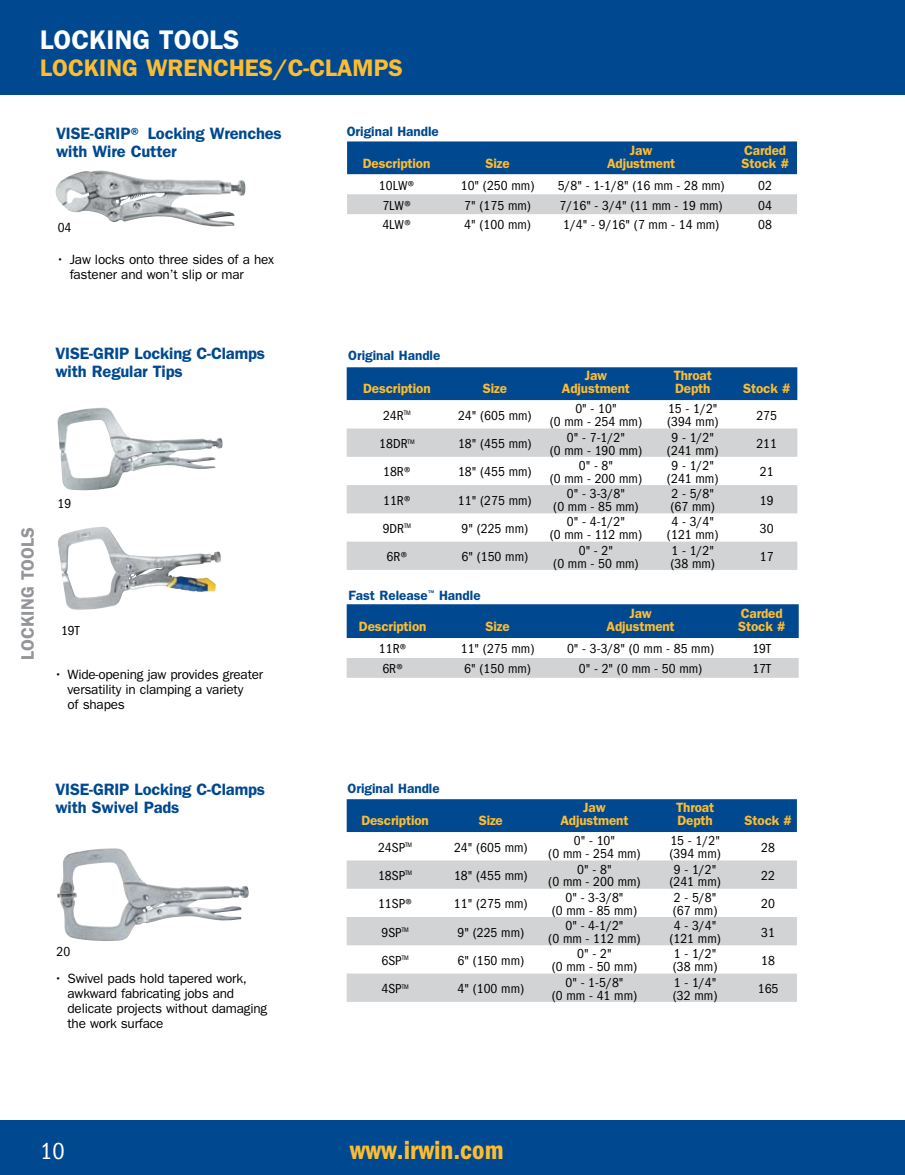
<style>
.page{position:relative;width:905px;height:1175px;background:#fff}
.page>*{position:absolute;margin:0;border:0;box-sizing:border-box;transform-origin:0 0}
.t1{font:27px "ITC Franklin Gothic Std Dm Cd";color:#febd30}
.t2{font:600 27px "ITC Franklin Gothic Std";color:#fff}
.t3{font:600 24px "ITC Franklin Gothic Std";color:#febd30}
.t4{font:condensed 24px "ITC Franklin Gothic Std";color:#fff}
.t5{font:600 18px "ITC Franklin Gothic Std";color:#939598}
.t6{font:600 16.5px/18px "ITC Franklin Gothic Std";letter-spacing:-.01em;color:#004990}
.t7{font:condensed 13.5px/12.9px "ITC Franklin Gothic Std";color:#000;text-align:center}
.t8{font:13.5px/15px "ITC Franklin Gothic Std";letter-spacing:-.015em;color:#000}
.t9{font:600 13.5px/12.9px "ITC Franklin Gothic Std";letter-spacing:-.01em;color:#febd30;text-align:center}
.t10{font:600 13.5px "ITC Franklin Gothic Std";color:#004990}
</style>
<div class="page">
<div style="left:817px;top:101px;width:55px;height:55px;border:1px solid #fff;border-radius:50%"></div>
<div style="left:817px;top:1019px;width:55px;height:55px;border:1px solid #fff;border-radius:50%"></div>
<div style="left:823px;top:338px;width:41px;height:41px;border:1px solid #fff;border-radius:50%"></div>
<div style="left:823px;top:567px;width:41px;height:41px;border:1px solid #fff;border-radius:50%"></div>
<div style="left:823px;top:797px;width:41px;height:41px;border:1px solid #fff;border-radius:50%"></div>
<div style="left:0;top:1120px;width:904px;height:54px;background:#004990"></div>
<div style="left:0;top:0;width:904px;height:94px;background:#004990"></div>
<img style="left:55px;top:170px;width:190px;height:56px">
<svg style="left:347px;top:141px;width:450px;height:73px"></svg>
<img style="left:57px;top:408px;width:166px;height:82px">
<img style="left:57px;top:848px;width:192px;height:93px">
<div style="left:346px;top:799px;width:450px;height:33px;background:#004990"></div>
<svg style="left:346px;top:860px;width:450px;height:141px;fill:#d1d3d4"></svg>
<div style="left:346px;top:367px;width:451px;height:33px;background:#004990"></div>
<svg style="left:346px;top:400px;width:451px;height:1px"></svg>
<svg style="left:346px;top:428px;width:451px;height:142px;fill:#d1d3d4"></svg>
<svg style="left:346px;top:604px;width:452px;height:74px"></svg>
<img style="left:58px;top:527px;width:158px;height:83px">
<h1 class="t2" style="left:40px;top:23px;width:31px">LOCKING</h1>
<h1 class="t2" style="left:159px;top:23px;width:18px">TOO</h1>
<h1 class="t2" style="left:209px;top:23px;width:30px">LS</h1>
<h2 class="t3" style="left:40px;top:53px;width:27px">LOCKING</h2>
<h2 class="t3" style="left:146px;top:53px;width:53px">WRENC</h2>
<h2 class="t3" style="left:229px;top:53px;width:174px">HES/C-CLAMPS</h2>
<p class="t6" style="left:56px;top:124px;width:227px">VISE-GRIP® Locking Wrenches with Wire Cutter</p>
<p class="t10" style="left:347px;top:123px;width:94px">Original Handle</p>
<p class="t9" style="left:363px;top:156px;width:69px">Description</p>
<p class="t9" style="left:485px;top:156px;width:26px">Size</p>
<p class="t9" style="left:607px;top:143px;width:70px">Jaw<br>Adjustment</p>
<p class="t9" style="left:741px;top:143px;width:49px;text-align:left">Carded<br>Stock #</p>
<p class="t7" style="left:58px;top:221px;width:15px">04</p>
<p class="t8" style="left:70px;top:252px;width:206px;text-indent:-14px">• Jaw locks onto three sides of a hex fastener and won’t slip or mar</p>
<p class="t6" style="left:56px;top:345px;width:211px">VISE-GRIP Locking C-Clamps with Regular Tips</p>
<h3 class="t5" style="left:17px;top:660px;width:133px;rotate:-90deg">LOCKING TOOLS</h3>
<p class="t7" style="left:58px;top:497px;width:15px">19</p>
<p class="t7" style="left:61px;top:624px;width:20px">19T</p>
<p class="t8" style="left:67px;top:666px;width:197px;text-indent:-14px">• Wide-opening jaw provides greater versatility in clamping a variety<br>of shapes</p>
<p class="t6" style="left:56px;top:780px;width:211px">VISE-GRIP Locking C-Clamps with Swivel Pads</p>
<p class="t7" style="left:57px;top:945px;width:15px">20</p>
<p class="t8" style="left:67px;top:971px;width:201px;text-indent:-14px">• Swivel pads hold tapered work, awkward fabricating jobs and delicate projects without damaging the work surface</p>
<p class="t7" style="left:379px;top:179px;width:37px">10LW®</p>
<p class="t7" style="left:461px;top:179px;width:75px">10" (250 mm)</p>
<p class="t7" style="left:557px;top:179px;width:168px">5/8" - 1-1/8" (16 mm - 28 mm)</p>
<p class="t7" style="left:758px;top:179px;width:15px">02</p>
<p class="t7" style="left:382px;top:199px;width:30px">7LW®</p>
<p class="t7" style="left:464px;top:199px;width:68px">7" (175 mm)</p>
<p class="t7" style="left:559px;top:199px;width:165px">7/16" - 3/4" (11 mm - 19 mm)</p>
<p class="t7" style="left:758px;top:199px;width:15px">04</p>
<p class="t7" style="left:382px;top:219px;width:30px">4LW®</p>
<p class="t7" style="left:464px;top:219px;width:68px">4" (100 mm)</p>
<p class="t7" style="left:563px;top:219px;width:158px">1/4" - 9/16" (7 mm - 14 mm)</p>
<p class="t7" style="left:758px;top:219px;width:15px">08</p>
<p class="t10" style="left:348px;top:348px;width:94px">Original Handle</p>
<p class="t9" style="left:363px;top:382px;width:69px">Description</p>
<p class="t9" style="left:483px;top:382px;width:26px">Size</p>
<p class="t9" style="left:562px;top:369px;width:70px">Jaw<br>Adjustment</p>
<p class="t9" style="left:673px;top:369px;width:40px;text-align:left">Throat<br>Depth</p>
<p class="t9" style="left:743px;top:382px;width:49px">Stock #</p>
<p class="t7" style="left:383px;top:409px;width:29px">24R<sup>TM</sup></p>
<p class="t7" style="left:458px;top:409px;width:75px">24" (605 mm)</p>
<p class="t7" style="left:549px;top:402px;width:94px">0" - 10"<br>(0 mm - 254 mm)</p>
<p class="t7" style="left:667px;top:402px;width:53px;text-align:left">15 - 1/2" (394 mm)</p>
<p class="t7" style="left:756px;top:409px;width:22px">275</p>
<p class="t7" style="left:379px;top:437px;width:37px">18DR<sup>TM</sup></p>
<p class="t7" style="left:458px;top:437px;width:75px">18" (455 mm)</p>
<p class="t7" style="left:549px;top:431px;width:94px">0" - 7-1/2"<br>(0 mm - 190 mm)</p>
<p class="t7" style="left:667px;top:431px;width:53px">9 - 1/2" (241 mm)</p>
<p class="t7" style="left:756px;top:437px;width:22px">211</p>
<p class="t7" style="left:383px;top:465px;width:29px">18R®</p>
<p class="t7" style="left:458px;top:465px;width:75px">18" (455 mm)</p>
<p class="t7" style="left:549px;top:459px;width:94px">0" - 8"<br>(0 mm - 200 mm)</p>
<p class="t7" style="left:667px;top:459px;width:53px">9 - 1/2" (241 mm)</p>
<p class="t7" style="left:759px;top:465px;width:15px">21</p>
<p class="t7" style="left:383px;top:494px;width:29px">11R®</p>
<p class="t7" style="left:458px;top:494px;width:75px">11" (275 mm)</p>
<p class="t7" style="left:553px;top:487px;width:87px">0" - 3-3/8"<br>(0 mm - 85 mm)</p>
<p class="t7" style="left:670px;top:487px;width:46px;text-align:left">2 - 5/8" (67 mm)</p>
<p class="t7" style="left:759px;top:494px;width:15px">19</p>
<p class="t7" style="left:383px;top:522px;width:30px">9DR<sup>TM</sup></p>
<p class="t7" style="left:461px;top:522px;width:68px">9" (225 mm)</p>
<p class="t7" style="left:549px;top:515px;width:94px">0" - 4-1/2"<br>(0 mm - 112 mm)</p>
<p class="t7" style="left:667px;top:515px;width:53px">4 - 3/4" (121 mm)</p>
<p class="t7" style="left:759px;top:522px;width:15px">30</p>
<p class="t7" style="left:386px;top:550px;width:22px">6R®</p>
<p class="t7" style="left:461px;top:550px;width:68px">6" (150 mm)</p>
<p class="t7" style="left:553px;top:544px;width:87px">0" - 2"<br>(0 mm - 50 mm)</p>
<p class="t7" style="left:670px;top:544px;width:46px;text-align:left">1 - 1/2" (38 mm)</p>
<p class="t7" style="left:759px;top:550px;width:15px">17</p>
<p class="t10" style="left:348px;top:587px;width:134px">Fast Release<sup>™</sup> Handle</p>
<p class="t9" style="left:359px;top:620px;width:69px">Description</p>
<p class="t9" style="left:485px;top:620px;width:26px">Size</p>
<p class="t9" style="left:606px;top:607px;width:70px">Jaw<br>Adjustment</p>
<p class="t9" style="left:738px;top:607px;width:49px;text-align:left">Carded<br>Stock #</p>
<p class="t7" style="left:379px;top:642px;width:29px">11R®</p>
<p class="t7" style="left:461px;top:642px;width:75px">11" (275 mm)</p>
<p class="t7" style="left:567px;top:642px;width:149px">0" - 3-3/8" (0 mm - 85 mm)</p>
<p class="t7" style="left:752px;top:642px;width:20px">19T</p>
<p class="t7" style="left:382px;top:662px;width:22px">6R®</p>
<p class="t7" style="left:464px;top:662px;width:68px">6" (150 mm)</p>
<p class="t7" style="left:579px;top:662px;width:125px">0" - 2" (0 mm - 50 mm)</p>
<p class="t7" style="left:752px;top:662px;width:20px">17T</p>
<p class="t10" style="left:347px;top:780px;width:94px">Original Handle</p>
<p class="t9" style="left:361px;top:814px;width:69px">Description</p>
<p class="t9" style="left:478px;top:814px;width:26px">Size</p>
<p class="t9" style="left:560px;top:801px;width:70px">Jaw<br>Adjustment</p>
<p class="t9" style="left:676px;top:801px;width:40px;text-align:left">Throat<br>Depth</p>
<p class="t9" style="left:744px;top:814px;width:49px">Stock #</p>
<p class="t7" style="left:378px;top:841px;width:36px">24SP<sup>TM</sup></p>
<p class="t7" style="left:454px;top:841px;width:75px">24" (605 mm)</p>
<p class="t7" style="left:548px;top:834px;width:94px">0" - 10"<br>(0 mm - 254 mm)</p>
<p class="t7" style="left:669px;top:834px;width:53px;text-align:left">15 - 1/2" (394 mm)</p>
<p class="t7" style="left:761px;top:841px;width:15px">28</p>
<p class="t7" style="left:378px;top:869px;width:36px">18SP<sup>TM</sup></p>
<p class="t7" style="left:454px;top:869px;width:75px">18" (455 mm)</p>
<p class="t7" style="left:548px;top:862px;width:94px">0" - 8"<br>(0 mm - 200 mm)</p>
<p class="t7" style="left:669px;top:862px;width:53px">9 - 1/2" (241 mm)</p>
<p class="t7" style="left:761px;top:869px;width:15px">22</p>
<p class="t7" style="left:378px;top:897px;width:36px">11SP®</p>
<p class="t7" style="left:454px;top:897px;width:75px">11" (275 mm)</p>
<p class="t7" style="left:551px;top:891px;width:87px">0" - 3-3/8"<br>(0 mm - 85 mm)</p>
<p class="t7" style="left:672px;top:891px;width:46px;text-align:left">2 - 5/8" (67 mm)</p>
<p class="t7" style="left:761px;top:897px;width:15px">20</p>
<p class="t7" style="left:381px;top:925px;width:29px">9SP<sup>TM</sup></p>
<p class="t7" style="left:457px;top:925px;width:68px">9" (225 mm)</p>
<p class="t7" style="left:548px;top:919px;width:94px">0" - 4-1/2"<br>(0 mm - 112 mm)</p>
<p class="t7" style="left:669px;top:919px;width:53px">4 - 3/4" (121 mm)</p>
<p class="t7" style="left:761px;top:925px;width:15px">31</p>
<p class="t7" style="left:381px;top:954px;width:29px">6SP<sup>TM</sup></p>
<p class="t7" style="left:457px;top:954px;width:68px">6" (150 mm)</p>
<p class="t7" style="left:551px;top:947px;width:87px">0" - 2"<br>(0 mm - 50 mm)</p>
<p class="t7" style="left:672px;top:947px;width:46px;text-align:left">1 - 1/2" (38 mm)</p>
<p class="t7" style="left:761px;top:954px;width:15px">18</p>
<p class="t7" style="left:381px;top:982px;width:29px">4SP<sup>TM</sup></p>
<p class="t7" style="left:457px;top:982px;width:68px">4" (100 mm)</p>
<p class="t7" style="left:551px;top:975px;width:87px">0" - 1-5/8"<br>(0 mm - 41 mm)</p>
<p class="t7" style="left:672px;top:975px;width:46px;text-align:left">1 - 1/4" (32 mm)</p>
<p class="t7" style="left:757px;top:982px;width:22px">165</p>
<h2 class="t4" style="left:40px;top:1137px;width:26px">10</h2>
<h1 class="t1" style="left:350px;top:1134px;width:155px">www.irwin.com</h1>
</div>
